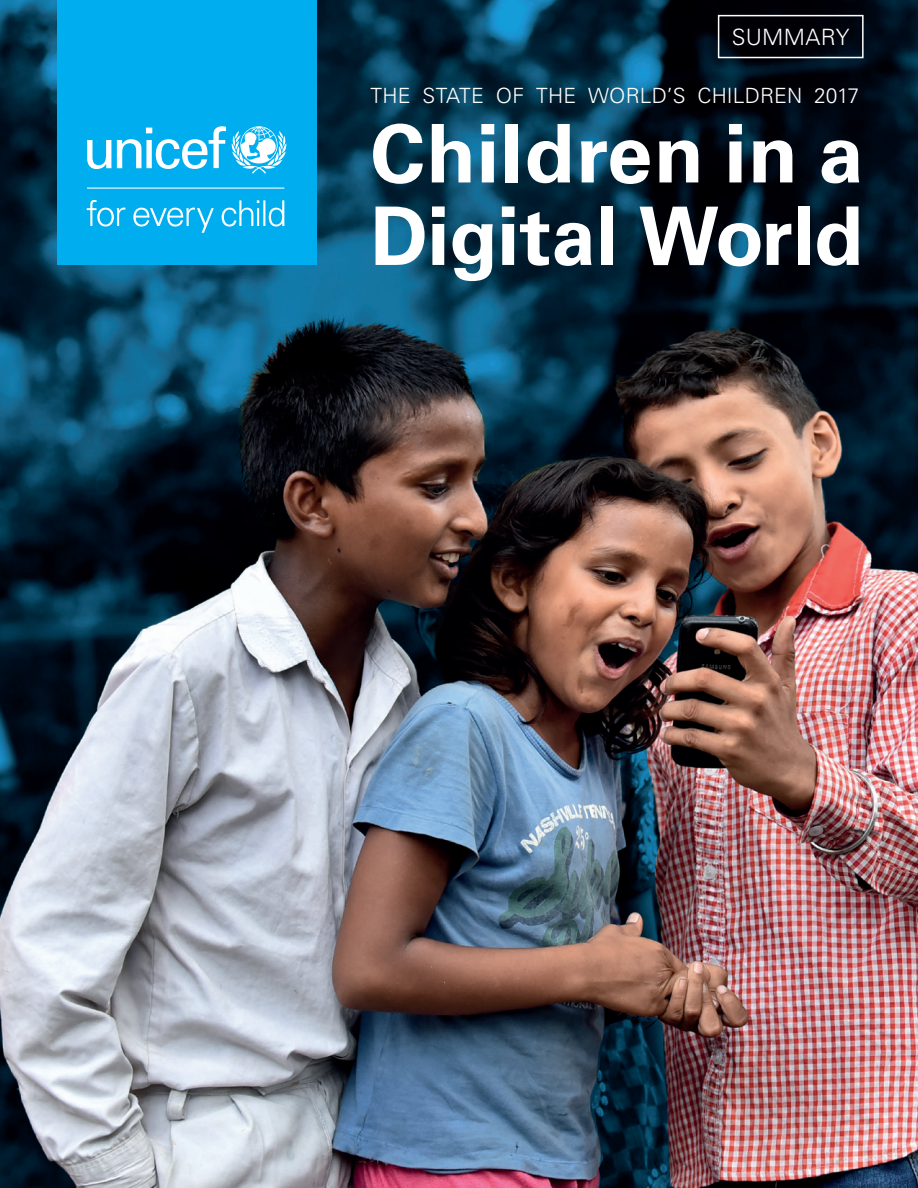
<style>
.page{position:relative;width:918px;height:1188px;background:#fff}
.page>*{position:absolute;margin:0;border:0;box-sizing:border-box;transform-origin:0 0}
.t1{font:700 81px/82.5px "Univers LT Std";color:#fff}
.t2{font:300 22.5px "Univers LT Std";letter-spacing:.01em;color:#fff}
.t3{font:300 21px "Univers LT Std";letter-spacing:.005em;color:#fff}
</style>
<div class="page">
<img style="left:0;top:0;width:918px;height:1188px">
<div style="left:57px;top:0;width:259px;height:265px;background:#00aeef"></div>
<div style="left:718px;top:15px;width:146px;height:43px;border:2px solid #fff"></div>
<svg style="left:232px;top:126px;width:54px;height:48px"></svg>
<svg style="left:87px;top:140px;width:24px;height:29px"></svg>
<svg style="left:117px;top:126px;width:109px;height:43px"></svg>
<svg style="left:87px;top:188px;width:197px;height:1px"></svg>
<svg style="left:87px;top:200px;width:38px;height:27px"></svg>
<svg style="left:133px;top:208px;width:81px;height:25px"></svg>
<svg style="left:222px;top:200px;width:63px;height:27px"></svg>
<p class="t2" style="left:732px;top:23px;width:119px">SUMMARY</p>
<p class="t3" style="left:370px;top:83px;width:490px">THE STATE OF THE WORLD’S CHILDREN 2017</p>
<h1 class="t1" style="left:370px;top:113px;width:495px">Children in a<br>Digital World</h1>
</div>
